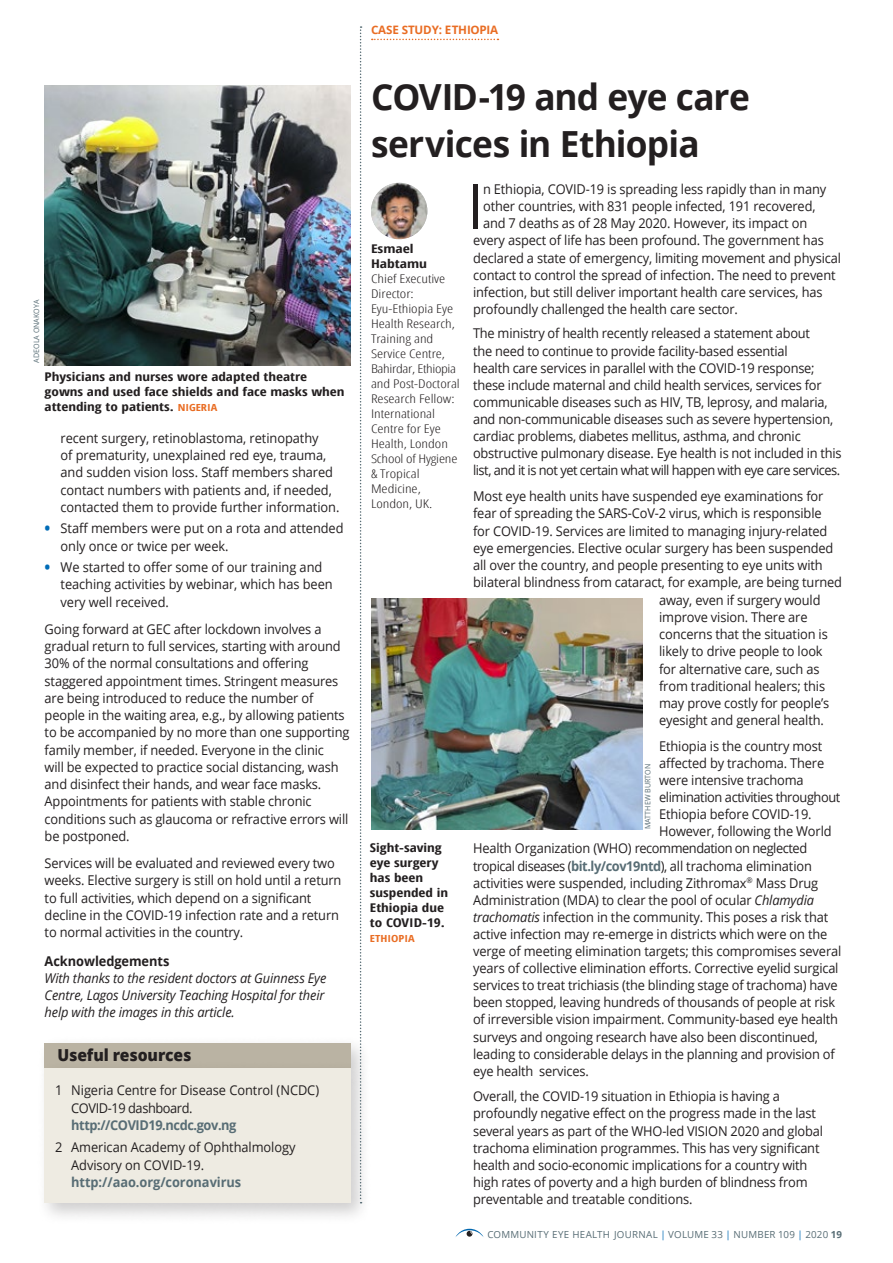
<style>
.page{position:relative;width:893px;height:1263px;background:#fff}
.page>*{position:absolute;margin:0;border:0;box-sizing:border-box;transform-origin:0 0}
.t1{font:61.8px "Open Sans";color:#231f20;scale:.95 1}
.t2{font:700 36px/46.5px "Open Sans";letter-spacing:-.02em;color:#231f20}
.t3{font:800 16.5px "Open Sans";letter-spacing:-.005em;color:#231f20;scale:.95 1}
.t4{font:13.5px/17.2px "Open Sans";letter-spacing:-.01em;color:#231f20;scale:.95 1}
.t5{font:italic 13.5px/17.2px "Open Sans";letter-spacing:-.01em;color:#231f20;scale:.95 1}
.t6{font:13.5px "Open Sans";letter-spacing:-.035em;color:#231f20;scale:.95 1}
.t7{font:13.5px "Open Sans";letter-spacing:-.03em;color:#231f20;scale:.95 1}
.t8{font:700 13.5px "Open Sans";letter-spacing:-.035em;color:#586d75;scale:.95 1}
.t9{font:700 13.5px "Open Sans";letter-spacing:-.005em;color:#586d75;scale:.95 1}
.t10{font:700 13.5px "Open Sans";letter-spacing:-.005em;color:#231f20;scale:.95 1}
.t11{font:300 12px/15px "Open Sans Condensed";color:#231f20;scale:1.3 1}
.t12{font:700 12px/15px "Open Sans Condensed";color:#231f20;scale:1.26 1}
.t13{font:700 12px/15px "Open Sans Condensed";color:#231f20;scale:1.3 1}
.t14{font:700 11.7px "Open Sans";letter-spacing:-.01em;color:#e96d24}
.t15{font:9.75px "Open Sans";letter-spacing:.025em;color:#586d75}
.t16{font:700 9.75px "Open Sans Condensed";color:#e96d24;scale:1.26 1}
.t17{font:7.5px "Open Sans";color:#586d75;scale:.95 1}
.s1{font-size:9.75px;color:#e96d24}
.s2{font-weight:700;font-size:16.5px;color:#006cb7}
.s3{font-weight:700;color:#586d75}
.s4{font-style:italic}
.s5{color:#006cb7}
.s6{font-weight:700}
</style>
<div class="page">
<div style="left:45px;top:1043px;width:306px;height:25px;background:#bab3a3"></div>
<div style="left:37px;top:1060px;width:335px;height:165px;background:#231f20;opacity:.22"></div>
<div style="left:45px;top:1068px;width:306px;height:135px;background:#eeebe2"></div>
<img style="left:45px;top:85px;width:306px;height:281px">
<svg style="left:360px;top:26px;width:2px;height:1177px"></svg>
<svg style="left:372px;top:39px;width:126px;height:1px"></svg>
<img style="left:371px;top:183px;width:56px;height:56px;border-radius:28px">
<img style="left:371px;top:598px;width:271px;height:231px">
<svg style="left:455px;top:1229px;width:29px;height:8px"></svg>
<p class="t17" style="left:31px;top:363px;width:68px;rotate:-90deg">ADEOLA ONAKOYA</p>
<p class="t12" style="left:45px;top:369px;width:240px">Physicians and nurses wore adapted theatre gowns and used face shields and face masks when attending to patients. <span class="s1">NIGERIA</span></p>
<p class="t4" style="left:61px;top:429px;width:295px">recent surgery, retinoblastoma, retinopathy<br>of prematurity, unexplained red eye, trauma, and sudden vision loss. Staff members shared contact numbers with patients and, if needed, contacted them to provide further information.</p>
<p class="t4" style="left:61px;top:519px;width:299px;text-indent:-16px"><span class="s2">•</span> Staff members were put on a rota and attended only once or twice per week.</p>
<p class="t4" style="left:61px;top:558px;width:288px;text-indent:-16px"><span class="s2">•</span> We started to offer some of our training and teaching activities by webinar, which has been very well received.</p>
<p class="t4" style="left:45px;top:620px;width:322px">Going forward at GEC after lockdown involves a gradual return to full services, starting with around 30% of the normal consultations and offering staggered appointment times. Stringent measures are being introduced to reduce the number of people in the waiting area, e.g., by allowing patients to be accompanied by no more than one supporting family member, if needed. Everyone in the clinic<br>will be expected to practice social distancing, wash and disinfect their hands, and wear face masks.<br>Appointments for patients with stable chronic conditions such as glaucoma or refractive errors will be postponed.</p>
<p class="t4" style="left:45px;top:854px;width:314px">Services will be evaluated and reviewed every two weeks. Elective surgery is still on hold until a return to full activities, which depend on a significant decline in the COVID-19 infection rate and a return to normal activities in the country.</p>
<p class="t10" style="left:45px;top:951px;width:133px">Acknowledgements</p>
<p class="t5" style="left:45px;top:969px;width:298px">With thanks to the resident doctors at Guinness Eye<br>Centre, Lagos University Teaching Hospital for their help with the images in this article.</p>
<p class="t3" style="left:57px;top:1043px;width:143px">Useful resources</p>
<p class="t4" style="left:71px;top:1081px;width:262px;text-indent:-16px">1 Nigeria Centre for Disease Control (NCDC)<br>COVID-19 dashboard.</p>
<p class="t8" style="left:71px;top:1115px;width:175px">http://COVID19.ncdc.gov.ng</p>
<p class="t4" style="left:71px;top:1138px;width:238px;text-indent:-16px">2 American Academy of Ophthalmology<br>Advisory on COVID-19.</p>
<p class="t9" style="left:71px;top:1172px;width:180px">http://aao.org/coronavirus</p>
<p class="t14" style="left:371px;top:22px;width:129px">CASE STUDY: ETHIOPIA</p>
<h2 class="t2" style="left:371px;top:73px;width:380px">COVID-19 and eye care services in Ethiopia</h2>
<p class="t13" style="left:371px;top:241px;width:45px">Esmael<br>Habtamu</p>
<p class="t11" style="left:371px;top:271px;width:70px">Chief Executive<br>Director:<br>Eyu-Ethiopia Eye<br>Health Research,<br>Training and<br>Service Centre,<br>Bahirdar, Ethiopia and Post-Doctoral<br>Research Fellow:<br>International<br>Centre for Eye<br>Health, London<br>School of Hygiene &amp; Tropical<br>Medicine,<br>London, UK.</p>
<p class="t12" style="left:370px;top:840px;width:63px">Sight-saving eye surgery has been suspended in<br>Ethiopia due to COVID-19.</p>
<p class="t16" style="left:370px;top:932px;width:37px">ETHIOPIA</p>
<h1 class="t1" style="left:467px;top:163px;width:19px">I</h1>
<p class="t4" style="left:483px;top:180px;width:363px">n Ethiopia, COVID-19 is spreading less rapidly than in many</p>
<p class="t4" style="left:483px;top:197px;width:351px">other countries, with 831 people infected, 191 recovered,</p>
<p class="t4" style="left:483px;top:214px;width:343px">and 7 deaths as of 28 May 2020. However, its impact on</p>
<p class="t4" style="left:473px;top:231px;width:371px">every aspect of life has been profound. The government has</p>
<p class="t4" style="left:473px;top:249px;width:389px">declared a state of emergency, limiting movement and physical</p>
<p class="t4" style="left:473px;top:266px;width:383px">contact to control the spread of infection. The need to prevent</p>
<p class="t4" style="left:473px;top:283px;width:369px">infection, but still deliver important health care services, has</p>
<p class="t4" style="left:473px;top:300px;width:280px">profoundly challenged the health care sector.</p>
<p class="t4" style="left:473px;top:325px;width:389px">The ministry of health recently released a statement about<br>the need to continue to provide facility-based essential<br>health care services in parallel with the COVID-19 response; these include maternal and child health services, services for communicable diseases such as HIV, TB, leprosy, and malaria, and non-communicable diseases such as severe hypertension, cardiac problems, diabetes mellitus, asthma, and chronic obstructive pulmonary disease. Eye health is not included in this list, and it is not yet certain what will happen with eye care services.</p>
<p class="t4" style="left:473px;top:487px;width:370px">Most eye health units have suspended eye examinations for</p>
<p class="t4" style="left:473px;top:504px;width:368px">fear of spreading the SARS-CoV-2 virus, which is responsible</p>
<p class="t4" style="left:473px;top:522px;width:374px">for COVID-19. Services are limited to managing injury-related</p>
<p class="t4" style="left:473px;top:539px;width:381px">eye emergencies. Elective ocular surgery has been suspended</p>
<p class="t4" style="left:473px;top:556px;width:370px">all over the country, and people presenting to eye units with</p>
<p class="t4" style="left:473px;top:573px;width:390px">bilateral blindness from cataract, for example, are being turned</p>
<p class="t4" style="left:659px;top:591px;width:171px">away, even if surgery would</p>
<p class="t4" style="left:659px;top:608px;width:158px">improve vision. There are</p>
<p class="t4" style="left:659px;top:625px;width:179px">concerns that the situation is</p>
<p class="t4" style="left:659px;top:642px;width:174px">likely to drive people to look</p>
<p class="t4" style="left:659px;top:660px;width:170px">for alternative care, such as</p>
<p class="t4" style="left:659px;top:677px;width:176px">from traditional healers; this</p>
<p class="t4" style="left:659px;top:694px;width:181px">may prove costly for people’s</p>
<p class="t4" style="left:659px;top:711px;width:175px">eyesight and general health.</p>
<p class="t4" style="left:659px;top:737px;width:173px">Ethiopia is the country most</p>
<p class="t4" style="left:659px;top:754px;width:175px">affected by trachoma. There</p>
<p class="t4" style="left:659px;top:771px;width:154px">were intensive trachoma</p>
<p class="t7" style="left:659px;top:788px;width:192px">elimination activities throughout</p>
<p class="t4" style="left:659px;top:805px;width:162px">Ethiopia before COVID-19.</p>
<p class="t4" style="left:659px;top:822px;width:183px">However, following the World</p>
<p class="t6" style="left:473px;top:839px;width:353px">Health Organization (WHO) recommendation on neglected</p>
<p class="t4" style="left:473px;top:857px;width:358px">tropical diseases (<span class="s3">bit.ly/cov19ntd</span>), all trachoma elimination</p>
<p class="t4" style="left:473px;top:874px;width:365px">activities were suspended, including Zithromax<sup>®</sup> Mass Drug</p>
<p class="t4" style="left:473px;top:891px;width:360px">Administration (MDA) to clear the pool of ocular <span class="s4">Chlamydia</span></p>
<p class="t4" style="left:473px;top:908px;width:375px"><span class="s4">trachomatis</span> infection in the community. This poses a risk that</p>
<p class="t4" style="left:473px;top:925px;width:374px">active infection may re-emerge in districts which were on the</p>
<p class="t4" style="left:473px;top:942px;width:389px">verge of meeting elimination targets; this compromises several</p>
<p class="t4" style="left:473px;top:959px;width:386px">years of collective elimination efforts. Corrective eyelid surgical</p>
<p class="t4" style="left:473px;top:976px;width:385px">services to treat trichiasis (the blinding stage of trachoma) have</p>
<p class="t4" style="left:473px;top:993px;width:383px">been stopped, leaving hundreds of thousands of people at risk</p>
<p class="t4" style="left:473px;top:1010px;width:386px">of irreversible vision impairment. Community-based eye health</p>
<p class="t4" style="left:473px;top:1028px;width:365px">surveys and ongoing research have also been discontinued,</p>
<p class="t4" style="left:473px;top:1045px;width:382px">leading to considerable delays in the planning and provision of</p>
<p class="t4" style="left:473px;top:1062px;width:123px">eye health services.</p>
<p class="t4" style="left:473px;top:1087px;width:370px">Overall, the COVID-19 situation in Ethiopia is having a profoundly negative effect on the progress made in the last several years as part of the WHO-led VISION 2020 and global trachoma elimination programmes. This has very significant health and socio-economic implications for a country with high rates of poverty and a high burden of blindness from preventable and treatable conditions.</p>
<p class="t17" style="left:643px;top:829px;width:70px;rotate:-90deg">MATTHEW BURTON</p>
<p class="t15" style="left:487px;top:1228px;width:356px">COMMUNITY EYE HEALTH JOURNAL <span class="s5">|</span> VOLUME 33 <span class="s5">|</span> NUMBER 109 <span class="s5">|</span> 2020 <span class="s6">19</span></p>
</div>
